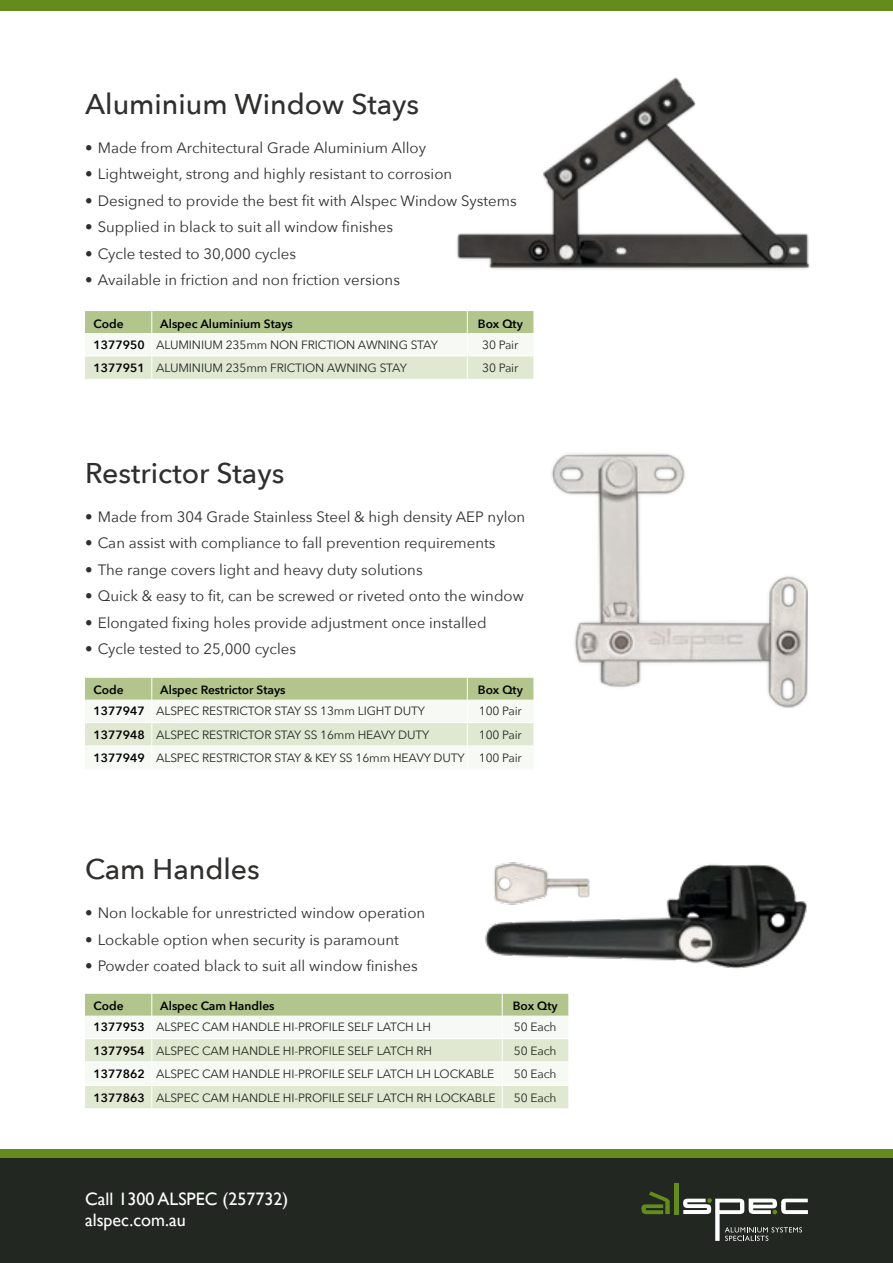
<style>
.page{position:relative;width:893px;height:1263px;background:#fff}
.page>*{position:absolute;margin:0;border:0;box-sizing:border-box;transform-origin:0 0}
.t1{font:500 28.5px "Avenir Next";color:#302f2e}
.t2{font:18px/20.9px "Gill Sans";color:#fff}
.t3{font:15px "Avenir Next";color:#302f2e}
.t4{font:12px/23.4px "Avenir Next";letter-spacing:-.01em;color:#222721;text-align:right}
.t5{font:600 12px "Avenir Next";color:#000}
.s1{font-weight:600;color:#000}
</style>
<div class="page">
<img style="left:456px;top:77px;width:354px;height:193px">
<svg style="left:85px;top:678px;width:448px;height:91px"></svg>
<svg style="left:85px;top:311px;width:448px;height:68px"></svg>
<svg style="left:85px;top:994px;width:483px;height:115px"></svg>
<img style="left:551px;top:453px;width:257px;height:255px">
<img style="left:485px;top:862px;width:322px;height:107px">
<div style="left:0;top:0;width:893px;height:11px;background:#638c1c"></div>
<div style="left:0;top:1157px;width:893px;height:106px;background:#222721"></div>
<div style="left:674px;top:1183px;width:5px;height:31px;background:#638c1c"></div>
<svg style="left:641px;top:1191px;width:29px;height:23px"></svg>
<svg style="left:683px;top:1198px;width:125px;height:43px"></svg>
<div style="left:0;top:1149px;width:893px;height:8px;background:#638c1c"></div>
<h1 class="t1" style="left:85px;top:79px;width:336px">Aluminium Window Stays</h1>
<p class="t3" style="left:85px;top:135px;width:343px">• Made from Architectural Grade Aluminium Alloy</p>
<p class="t3" style="left:85px;top:161px;width:369px">• Lightweight, strong and highly resistant to corrosion</p>
<p class="t3" style="left:85px;top:188px;width:433px">• Designed to provide the best fit with Alspec Window Systems</p>
<p class="t3" style="left:85px;top:214px;width:310px">• Supplied in black to suit all window finishes</p>
<p class="t3" style="left:85px;top:241px;width:213px">• Cycle tested to 30,000 cycles</p>
<p class="t3" style="left:85px;top:267px;width:316px">• Available in friction and non friction versions</p>
<p class="t5" style="left:94px;top:313px;width:32px">Code</p>
<p class="t5" style="left:160px;top:313px;width:134px">Alspec Aluminium Stays</p>
<p class="t5" style="left:478px;top:313px;width:46px">Box Qty</p>
<p class="t4" style="left:94px;top:332px;width:346px"><span class="s1">1377950</span> ALUMINIUM 235mm NON FRICTION AWNING STAY</p>
<p class="t4" style="left:482px;top:332px;width:38px">30 Pair</p>
<p class="t4" style="left:94px;top:356px;width:315px"><span class="s1">1377951</span> ALUMINIUM 235mm FRICTION AWNING STAY</p>
<p class="t4" style="left:482px;top:356px;width:38px">30 Pair</p>
<h1 class="t1" style="left:85px;top:448px;width:201px">Restrictor Stays</h1>
<p class="t3" style="left:85px;top:504px;width:442px">• Made from 304 Grade Stainless Steel &amp; high density AEP nylon</p>
<p class="t3" style="left:85px;top:530px;width:412px">• Can assist with compliance to fall prevention requirements</p>
<p class="t3" style="left:85px;top:557px;width:339px">• The range covers light and heavy duty solutions</p>
<p class="t3" style="left:85px;top:583px;width:440px">• Quick &amp; easy to fit, can be screwed or riveted onto the window</p>
<p class="t3" style="left:85px;top:610px;width:403px">• Elongated fixing holes provide adjustment once installed</p>
<p class="t3" style="left:85px;top:636px;width:213px">• Cycle tested to 25,000 cycles</p>
<p class="t5" style="left:94px;top:680px;width:32px">Code</p>
<p class="t5" style="left:160px;top:680px;width:127px">Alspec Restrictor Stays</p>
<p class="t5" style="left:478px;top:680px;width:46px">Box Qty</p>
<p class="t4" style="left:94px;top:699px;width:333px"><span class="s1">1377947</span> ALSPEC RESTRICTOR STAY SS 13mm LIGHT DUTY</p>
<p class="t4" style="left:479px;top:699px;width:45px">100 Pair</p>
<p class="t4" style="left:94px;top:722px;width:337px"><span class="s1">1377948</span> ALSPEC RESTRICTOR STAY SS 16mm HEAVY DUTY</p>
<p class="t4" style="left:94px;top:722px;width:430px">100 Pair<br><span class="s1">1377949</span> ALSPEC RESTRICTOR STAY &amp; KEY SS 16mm HEAVY DUTY 100 Pair</p>
<h1 class="t1" style="left:85px;top:845px;width:176px">Cam Handles</h1>
<p class="t3" style="left:85px;top:900px;width:342px">• Non lockable for unrestricted window operation</p>
<p class="t3" style="left:85px;top:927px;width:315px">• Lockable option when security is paramount</p>
<p class="t3" style="left:85px;top:953px;width:334px">• Powder coated black to suit all window finishes</p>
<p class="t5" style="left:94px;top:996px;width:32px">Code</p>
<p class="t5" style="left:160px;top:996px;width:116px">Alspec Cam Handles</p>
<p class="t5" style="left:513px;top:996px;width:46px">Box Qty</p>
<p class="t4" style="left:94px;top:1015px;width:339px"><span class="s1">1377953</span> ALSPEC CAM HANDLE HI-PROFILE SELF LATCH LH</p>
<p class="t4" style="left:514px;top:1015px;width:44px">50 Each</p>
<p class="t4" style="left:94px;top:1038px;width:340px"><span class="s1">1377954</span> ALSPEC CAM HANDLE HI-PROFILE SELF LATCH RH</p>
<p class="t4" style="left:514px;top:1038px;width:44px">50 Each</p>
<p class="t4" style="left:94px;top:1062px;width:402px"><span class="s1">1377862</span> ALSPEC CAM HANDLE HI-PROFILE SELF LATCH LH LOCKABLE</p>
<p class="t4" style="left:514px;top:1062px;width:44px">50 Each</p>
<p class="t4" style="left:94px;top:1085px;width:403px"><span class="s1">1377863</span> ALSPEC CAM HANDLE HI-PROFILE SELF LATCH RH LOCKABLE</p>
<p class="t4" style="left:514px;top:1085px;width:44px">50 Each</p>
<p class="t2" style="left:85px;top:1189px;width:205px">Call 1300 ALSPEC (257732) alspec.com.au</p>
</div>
